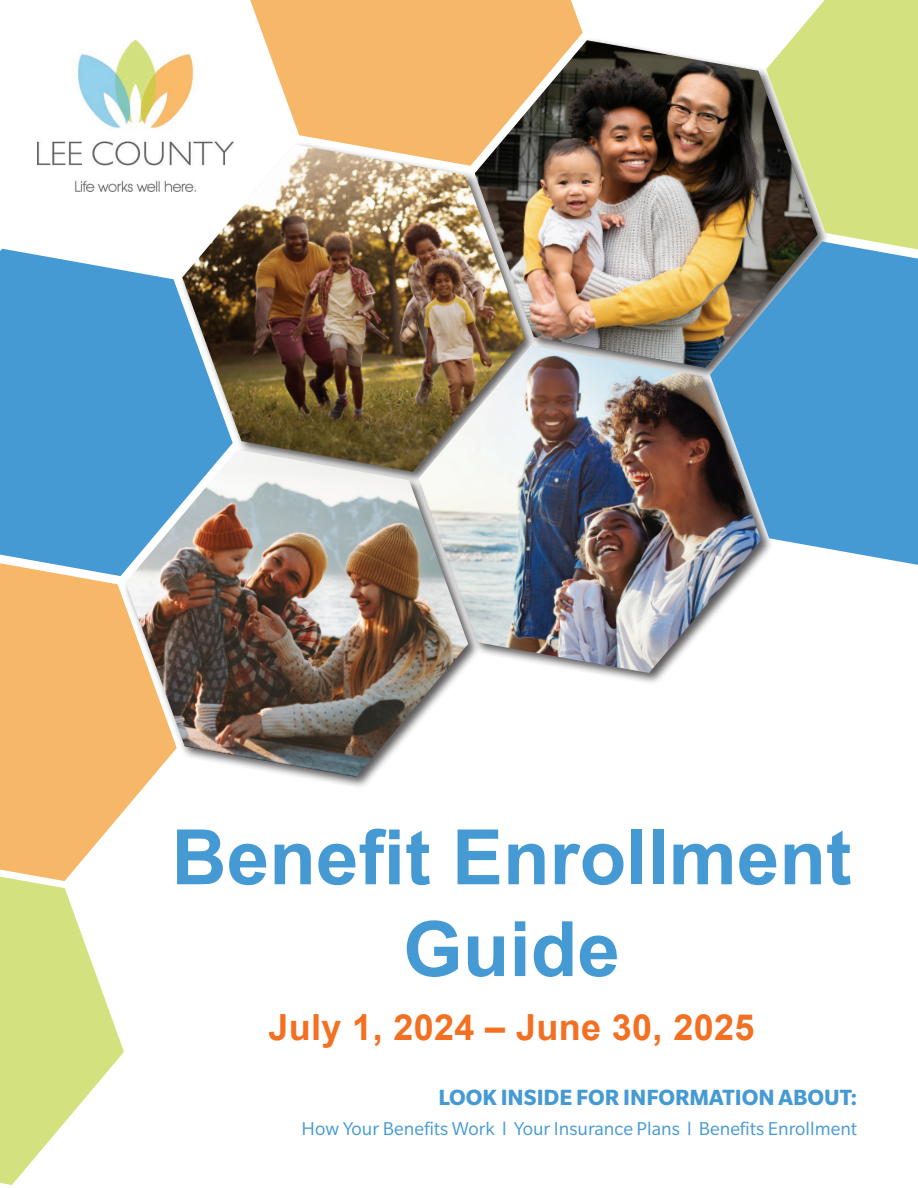
<style>
.page{position:relative;width:918px;height:1188px;background:#fff}
.page>*{position:absolute;margin:0;border:0;box-sizing:border-box;transform-origin:0 0}
.t1{font:700 76.5px/91.8px "Arial";color:#469ad4;text-align:center}
.t2{font:700 36px "Arial";letter-spacing:.01em;color:#f36f21}
.t3{font:700 24px "Slate Pro";color:#469ad4}
.t4{font:20.25px "Slate Pro";color:#469ad4}
</style>
<div class="page">
<div style="left:0;top:249px;width:179px;height:314px;background:#469ad4"></div>
<img style="left:182px;top:166px;width:290px;height:281px">
<svg style="left:0;top:563px;width:141px;height:314px;background:#f4be79"></svg>
<svg style="left:0;top:877px;width:124px;height:308px"></svg>
<img style="left:475px;top:40px;width:291px;height:303px">
<svg style="left:250px;top:0;width:333px;height:166px;background:#e2b379"></svg>
<div style="left:416px;top:343px;width:358px;height:343px;background:#231f20;opacity:.75"></div>
<img style="left:418px;top:346px;width:343px;height:327px">
<div style="left:123px;top:447px;width:358px;height:343px;background:#231f20;opacity:.75"></div>
<img style="left:126px;top:450px;width:342px;height:327px">
<svg style="left:766px;top:0;width:152px;height:242px;background:#c3ce7e"></svg>
<svg style="left:710px;top:242px;width:208px;height:323px;background:#5892b8"></svg>
<img style="left:38px;top:40px;width:196px;height:151px">
<h1 class="t1" style="left:171px;top:812px;width:682px">Benefit Enrollment<br>Guide</h1>
<h2 class="t2" style="left:268px;top:1002px;width:488px">July 1, 2024 – June 30, 2025</h2>
<p class="t3" style="left:438px;top:1085px;width:420px">LOOK INSIDE FOR INFORMATION ABOUT:</p>
<p class="t4" style="left:302px;top:1118px;width:557px">How Your Benefits Work l Your Insurance Plans l Benefits Enrollment</p>
</div>
